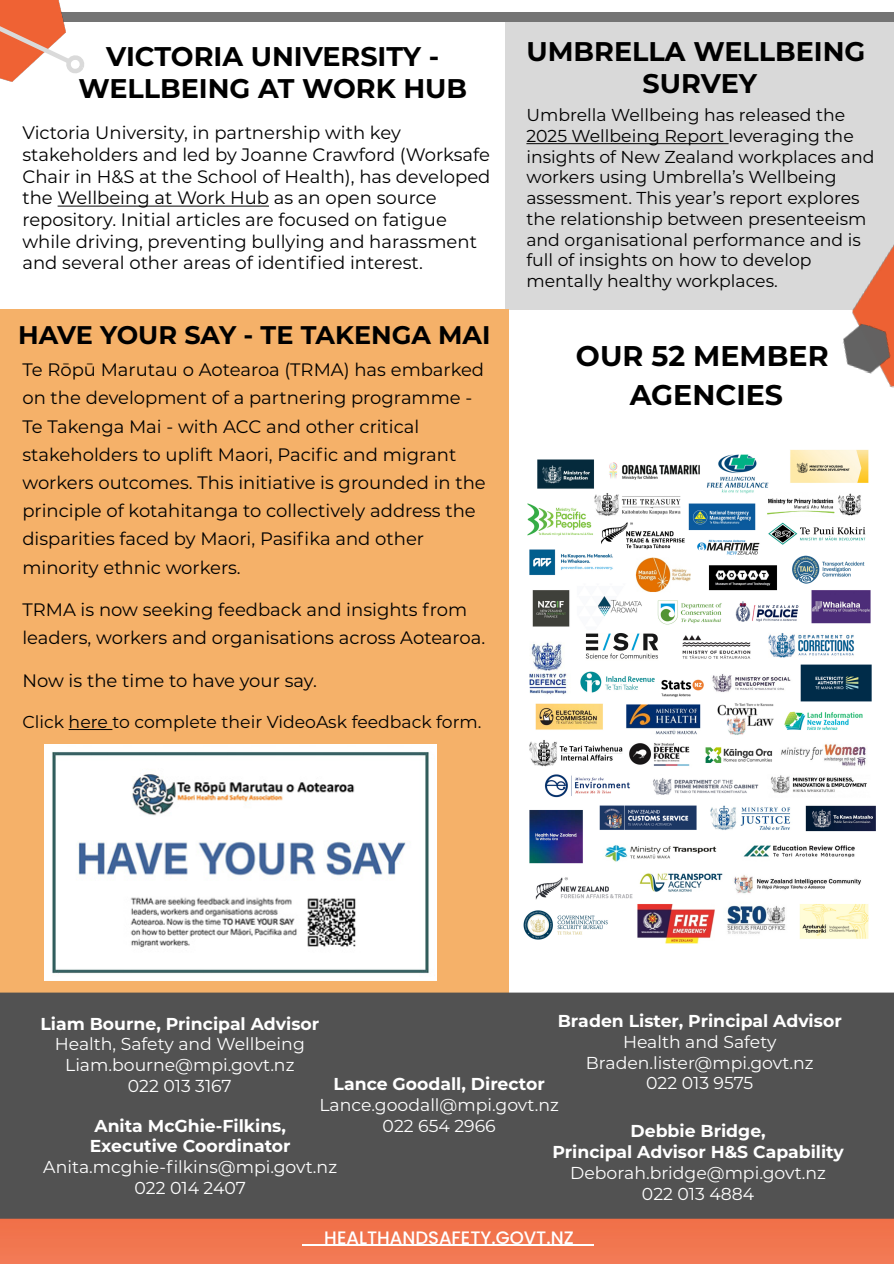
<style>
.page{position:relative;width:894px;height:1264px;background:#fff}
.page>*{position:absolute;margin:0;border:0;box-sizing:border-box;transform-origin:0 0}
.t1{font:700 28.5px/38.8px "Montserrat";color:#000;text-align:center}
.t2{font:700 27px/32.4px "Montserrat";color:#000;text-align:center}
.t3{font:700 25.5px "Montserrat";color:#000}
.t4{font:18px/28.2px "Montserrat";color:#000}
.t5{font:500 18px "Poppins";color:#fff}
.t6{font:17.25px/20.7px "Montserrat";color:#000}
.t7{font:17.25px/20.7px "Montserrat";color:#fff;text-align:center}
.t8{font:700 17.25px/20.7px "Montserrat";color:#fff;text-align:center}
.s1{font-weight:700}
</style>
<div class="page">
<div style="left:0;top:1218px;width:893px;height:45px;background:#f1764f"></div>
<div style="left:0;top:13px;width:893px;height:9px;background:#747474"></div>
<div style="left:505px;top:22px;width:388px;height:287px;background:#d9d9d9"></div>
<img style="left:0;top:73px;width:22px;height:9px">
<svg style="left:0;top:0;width:87px;height:73px"></svg>
<hr style="left:302px;top:1244px;width:291px;height:1px;background:#fff">
<div style="left:0;top:309px;width:508px;height:859px;background:#f5b169"></div>
<hr style="left:58px;top:206px;width:211px;height:1px;background:#000">
<hr style="left:526px;top:143px;width:202px;height:1px;background:#000">
<hr style="left:69px;top:729px;width:43px;height:1px;background:#000">
<img style="left:838px;top:223px;width:55px;height:164px">
<img style="left:838px;top:321px;width:55px;height:55px">
<img style="left:44px;top:744px;width:393px;height:237px">
<img style="left:523px;top:449px;width:353px;height:495px">
<div style="left:0;top:992px;width:893px;height:226px;background:#525252"></div>
<h3 class="t2" style="left:78px;top:39px;width:390px">VICTORIA UNIVERSITY -<br>WELLBEING AT WORK HUB</h3>
<p class="t4" style="left:22px;top:122px;width:469px;line-height:21.6px">Victoria University, in partnership with key stakeholders and led by Joanne Crawford (Worksafe Chair in H&amp;S at the School of Health), has developed the Wellbeing at Work Hub as an open source repository. Initial articles are focused on fatigue while driving, preventing bullying and harassment and several other areas of identified interest.</p>
<h1 class="t3" style="left:18px;top:316px;width:473px">HAVE YOUR SAY - TE TAKENGA MAI</h1>
<p class="t4" style="left:22px;top:355px;width:465px">Te Rōpū Marutau o Aotearoa (TRMA) has embarked on the development of a partnering programme - Te Takenga Mai - with ACC and other critical stakeholders to uplift Maori, Pacific and migrant workers outcomes. This initiative is grounded in the principle of kotahitanga to collectively address the disparities faced by Maori, Pasifika and other minority ethnic workers.</p>
<p class="t4" style="left:22px;top:595px;width:464px">TRMA is now seeking feedback and insights from leaders, workers and organisations across Aotearoa.</p>
<p class="t4" style="left:22px;top:665px;width:296px">Now is the time to have your say.</p>
<p class="t6" style="left:22px;top:710px;width:460px">Click here to complete their VideoAsk feedback form.</p>
<h3 class="t2" style="left:526px;top:34px;width:340px">UMBRELLA WELLBEING<br>SURVEY</h3>
<p class="t6" style="left:526px;top:104px;width:349px">Umbrella Wellbeing has released the 2025 Wellbeing Report leveraging the insights of New Zealand workplaces and workers using Umbrella’s Wellbeing assessment. This year’s report explores the relationship between presenteeism and organisational performance and is full of insights on how to develop mentally healthy workplaces.</p>
<h1 class="t1" style="left:575px;top:335px;width:254px">OUR 52 MEMBER<br>AGENCIES</h1>
<h2 class="t8" style="left:557px;top:1009px;width:285px">Braden Lister, Principal Advisor</h2>
<p class="t7" style="left:585px;top:1030px;width:229px">Health and Safety<br>Braden.lister@mpi.govt.nz<br>022 013 9575</p>
<h2 class="t8" style="left:40px;top:1012px;width:280px">Liam Bourne, Principal Advisor</h2>
<p class="t7" style="left:55px;top:1033px;width:251px">Health, Safety and Wellbeing<br>Liam.bourne@mpi.govt.nz<br>022 013 3167</p>
<p class="t7" style="left:319px;top:1073px;width:241px"><span class="s1">Lance Goodall, Director<br></span>Lance.goodall@mpi.govt.nz<br>022 654 2966</p>
<p class="t7" style="left:43px;top:1114px;width:295px"><span class="s1">Anita McGhie-Filkins,<br>Executive Coordinator<br></span>Anita.mcghie-filkins@mpi.govt.nz<br>022 014 2407</p>
<h2 class="t8" style="left:552px;top:1120px;width:293px">Debbie Bridge,<br>Principal Advisor H&amp;S Capability</h2>
<p class="t7" style="left:570px;top:1161px;width:257px">Deborah.bridge@mpi.govt.nz<br>022 013 4884</p>
<p class="t5" style="left:324px;top:1226px;width:251px">HEALTHANDSAFETY.GOVT.NZ</p>
</div>
